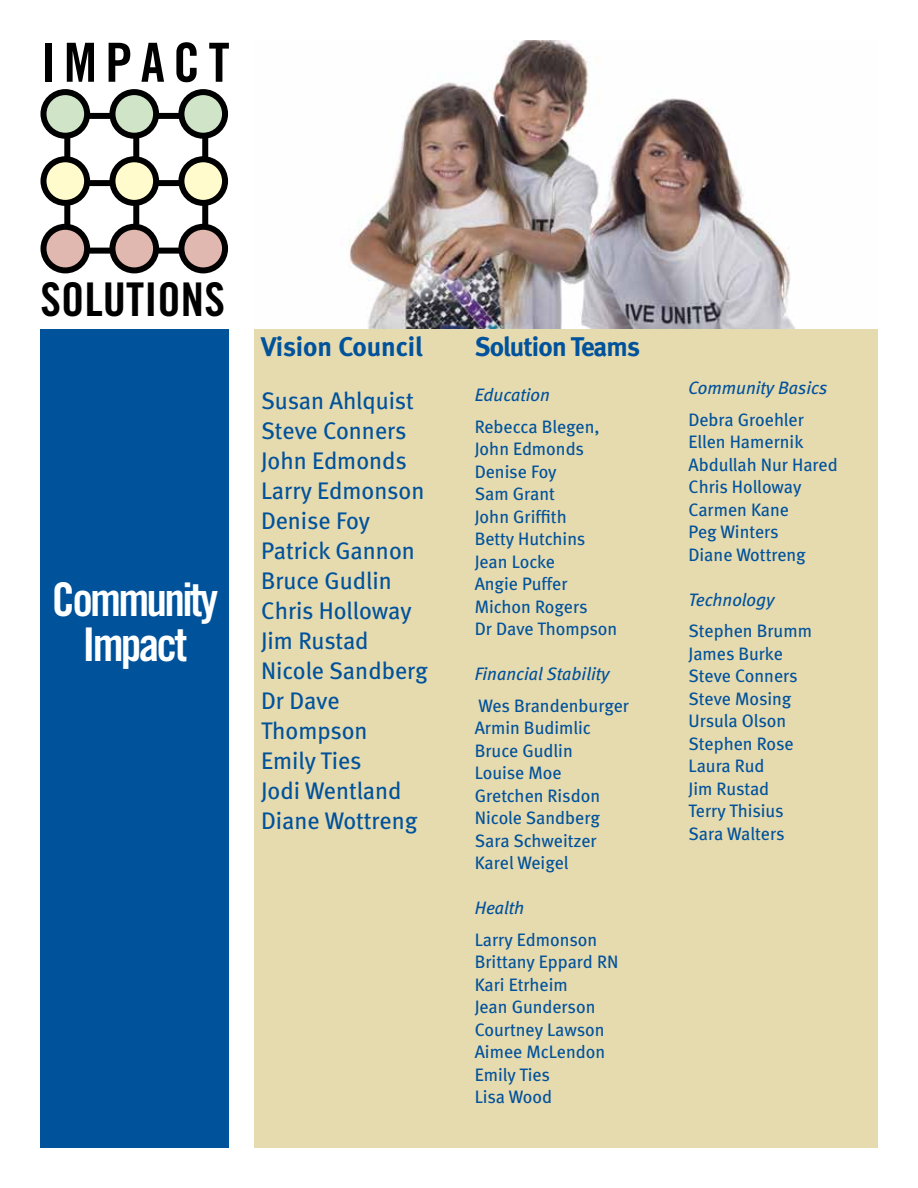
<style>
.page{position:relative;width:918px;height:1188px;background:#fff}
.page>*{position:absolute;margin:0;border:0;box-sizing:border-box;transform-origin:0 0}
.t1{font:54px "Trade Gothic Bold Cond Twenty";letter-spacing:.155em;color:#000}
.t2{font:46.5px/45px "Trade Gothic Bold Cond Twenty";letter-spacing:-.06em;color:#fff;text-align:center}
.t3{font:46.5px "Trade Gothic Bold Cond Twenty";letter-spacing:.005em;color:#000}
.t4{font:700 27px "Meta";letter-spacing:-.01em;color:#00529b}
.t5{font:700 27px "Meta";letter-spacing:-.03em;color:#00529b}
.t6{font:24px/30px "Meta";color:#00529b}
.t7{font:18px/22.5px "Meta";color:#00529b}
.t8{font:italic 18px "Meta";color:#00529b}
</style>
<div class="page">
<div style="left:254px;top:329px;width:624px;height:819px;background:#e6daaf"></div>
<div style="left:65px;top:113px;width:138px;height:6px;background:#000"></div>
<div style="left:64px;top:114px;width:6px;height:135px;background:#000"></div>
<div style="left:65px;top:248px;width:138px;height:6px;background:#000"></div>
<div style="left:202px;top:114px;width:6px;height:135px;background:#000"></div>
<div style="left:65px;top:180px;width:138px;height:6px;background:#000"></div>
<div style="left:133px;top:113px;width:6px;height:136px;background:#000"></div>
<svg style="left:43px;top:92px;width:44px;height:44px"></svg>
<div style="left:40px;top:89px;width:50px;height:50px;border:6px solid #000;border-radius:50%"></div>
<div style="left:181px;top:227px;width:44px;height:43px;background:#e1b8af;border-radius:50%"></div>
<div style="left:178px;top:224px;width:50px;height:49px;border:6px solid #000;border-radius:50%"></div>
<div style="left:112px;top:227px;width:44px;height:43px;background:#e1b8af;border-radius:50%"></div>
<div style="left:109px;top:224px;width:50px;height:49px;border:6px solid #000;border-radius:50%"></div>
<div style="left:43px;top:227px;width:44px;height:43px;background:#e1b8af;border-radius:50%"></div>
<div style="left:40px;top:224px;width:50px;height:49px;border:6px solid #000;border-radius:50%"></div>
<svg style="left:181px;top:159px;width:44px;height:44px"></svg>
<div style="left:178px;top:156px;width:50px;height:50px;border:6px solid #000;border-radius:50%"></div>
<svg style="left:112px;top:159px;width:44px;height:44px"></svg>
<div style="left:109px;top:156px;width:50px;height:50px;border:6px solid #000;border-radius:50%"></div>
<svg style="left:43px;top:159px;width:44px;height:44px"></svg>
<div style="left:40px;top:156px;width:50px;height:50px;border:6px solid #000;border-radius:50%"></div>
<svg style="left:181px;top:92px;width:44px;height:44px"></svg>
<div style="left:178px;top:89px;width:50px;height:50px;border:6px solid #000;border-radius:50%"></div>
<svg style="left:112px;top:92px;width:44px;height:44px"></svg>
<div style="left:109px;top:89px;width:50px;height:50px;border:6px solid #000;border-radius:50%"></div>
<div style="left:40px;top:329px;width:190px;height:819px;background:#00529b"></div>
<img style="left:349px;top:40px;width:446px;height:289px">
<h1 class="t1" style="left:40px;top:30px;width:191px">IMPACT</h1>
<h2 class="t3" style="left:40px;top:271px;width:186px">SOLUTIONS</h2>
<h2 class="t2" style="left:52px;top:577px;width:168px">Community<br>Impact</h2>
<h3 class="t4" style="left:261px;top:331px;width:163px">Vision Council</h3>
<h3 class="t6" style="left:261px;top:385px;width:168px">Susan Ahlquist<br>Steve Conners<br>John Edmonds<br>Larry Edmonson<br>Denise Foy<br>Patrick Gannon<br>Bruce Gudlin<br>Chris Holloway<br>Jim Rustad<br>Nicole Sandberg<br>Dr Dave<br>Thompson<br>Emily Ties<br>Jodi Wentland<br>Diane Wottreng</h3>
<h3 class="t5" style="left:475px;top:331px;width:167px">Solution Teams</h3>
<p class="t8" style="left:475px;top:384px;width:77px">Education</p>
<p class="t7" style="left:475px;top:415px;width:144px">Rebecca Blegen,<br>John Edmonds<br>Denise Foy<br>Sam Grant<br>John Griffith<br>Betty Hutchins<br>Jean Locke<br>Angie Puffer<br>Michon Rogers<br>Dr Dave Thompson</p>
<p class="t8" style="left:475px;top:663px;width:136px">Financial Stability</p>
<p class="t7" style="left:475px;top:694px;width:156px">Wes Brandenburger<br>Armin Budimlic<br>Bruce Gudlin<br>Louise Moe<br>Gretchen Risdon<br>Nicole Sandberg<br>Sara Schweitzer<br>Karel Weigel</p>
<p class="t8" style="left:475px;top:897px;width:51px">Health</p>
<p class="t7" style="left:475px;top:928px;width:145px">Larry Edmonson<br>Brittany Eppard RN<br>Kari Etrheim<br>Jean Gunderson<br>Courtney Lawson<br>Aimee McLendon<br>Emily Ties<br>Lisa Wood</p>
<p class="t8" style="left:688px;top:378px;width:140px">Community Basics</p>
<p class="t7" style="left:688px;top:408px;width:151px">Debra Groehler<br>Ellen Hamernik<br>Abdullah Nur Hared<br>Chris Holloway<br>Carmen Kane<br>Peg Winters<br>Diane Wottreng</p>
<p class="t8" style="left:688px;top:589px;width:87px">Technology</p>
<p class="t7" style="left:688px;top:620px;width:125px">Stephen Brumm<br>James Burke<br>Steve Conners<br>Steve Mosing<br>Ursula Olson<br>Stephen Rose<br>Laura Rud<br>Jim Rustad<br>Terry Thisius<br>Sara Walters</p>
</div>
